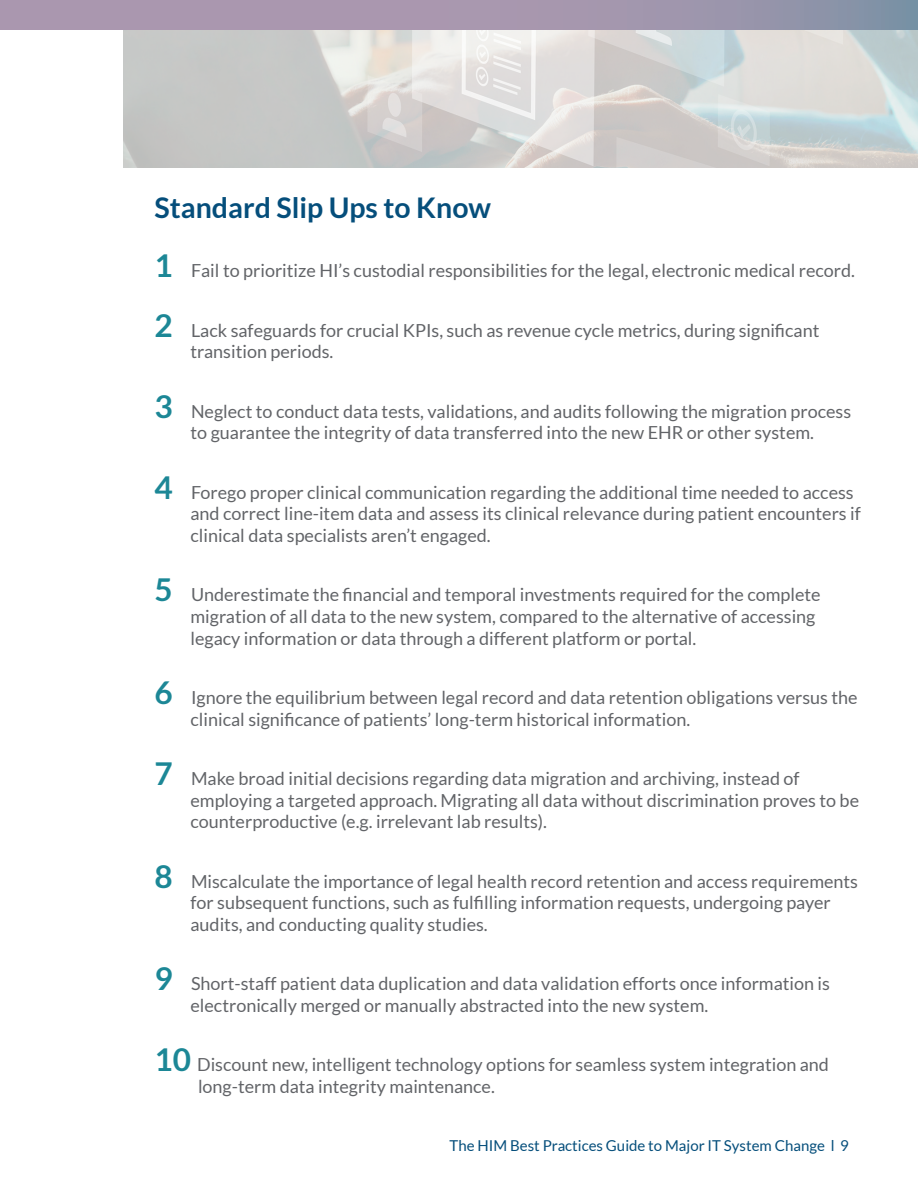
<style>
.page{position:relative;width:918px;height:1188px;background:#fff}
.page>*{position:absolute;margin:0;border:0;box-sizing:border-box;transform-origin:0 0}
.t1{font:700 28.5px "Lato";color:#054e7b}
.t2{font:18px/21.6px "Lato";color:#626468}
.t3{font:15px "Lato";color:#054e7b}
.s1{font-weight:700;font-size:31.5px;color:#1c8796}
</style>
<div class="page">
<svg style="left:106px;top:29px;width:812px;height:139px;background:#d3d4d2"></svg>
<svg style="left:0;top:0;width:918px;height:29px;background:#a196ad"></svg>
<h1 class="t1" style="left:154px;top:191px;width:338px">Standard Slip Ups to Know</h1>
<p class="t2" style="left:154px;top:260px;width:702px"><span class="s1">1</span> Fail to prioritize HI’s custodial responsibilities for the legal, electronic medical record.</p>
<p class="t2" style="left:191px;top:319px;width:631px;text-indent:-36px"><span class="s1">2</span> Lack safeguards for crucial KPIs, such as revenue cycle metrics, during significant transition periods.</p>
<p class="t2" style="left:154px;top:400px;width:698px;text-align:center"><span class="s1">3</span> Neglect to conduct data tests, validations, and audits following the migration process to guarantee the integrity of data transferred into the new EHR or other system.</p>
<p class="t2" style="left:191px;top:481px;width:672px;text-indent:-36px"><span class="s1">4</span> Forego proper clinical communication regarding the additional time needed to access and correct line-item data and assess its clinical relevance during patient encounters if clinical data specialists aren’t engaged.</p>
<p class="t2" style="left:191px;top:584px;width:632px;text-indent:-36px"><span class="s1">5</span> Underestimate the financial and temporal investments required for the complete migration of all data to the new system, compared to the alternative of accessing legacy information or data through a different platform or portal.</p>
<p class="t2" style="left:191px;top:687px;width:669px;text-indent:-36px"><span class="s1">6</span> Ignore the equilibrium between legal record and data retention obligations versus the clinical significance of patients’ long-term historical information.</p>
<p class="t2" style="left:191px;top:768px;width:670px;text-indent:-36px"><span class="s1">7</span> Make broad initial decisions regarding data migration and archiving, instead of employing a targeted approach. Migrating all data without discrimination proves to be counterproductive (e.g. irrelevant lab results).</p>
<p class="t2" style="left:191px;top:870px;width:669px;text-indent:-36px"><span class="s1">8</span> Miscalculate the importance of legal health record retention and access requirements for subsequent functions, such as fulfilling information requests, undergoing payer audits, and conducting quality studies.</p>
<p class="t2" style="left:191px;top:973px;width:641px;text-indent:-36px"><span class="s1">9</span> Short-staff patient data duplication and data validation efforts once information is electronically merged or manually abstracted into the new system.</p>
<p class="t2" style="left:198px;top:1054px;width:633px;text-indent:-44px"><span class="s1">10</span> Discount new, intelligent technology options for seamless system integration and long-term data integrity maintenance.</p>
<p class="t3" style="left:450px;top:1138px;width:401px">The HIM Best Practices Guide to Major IT System Change l 9</p>
</div>
